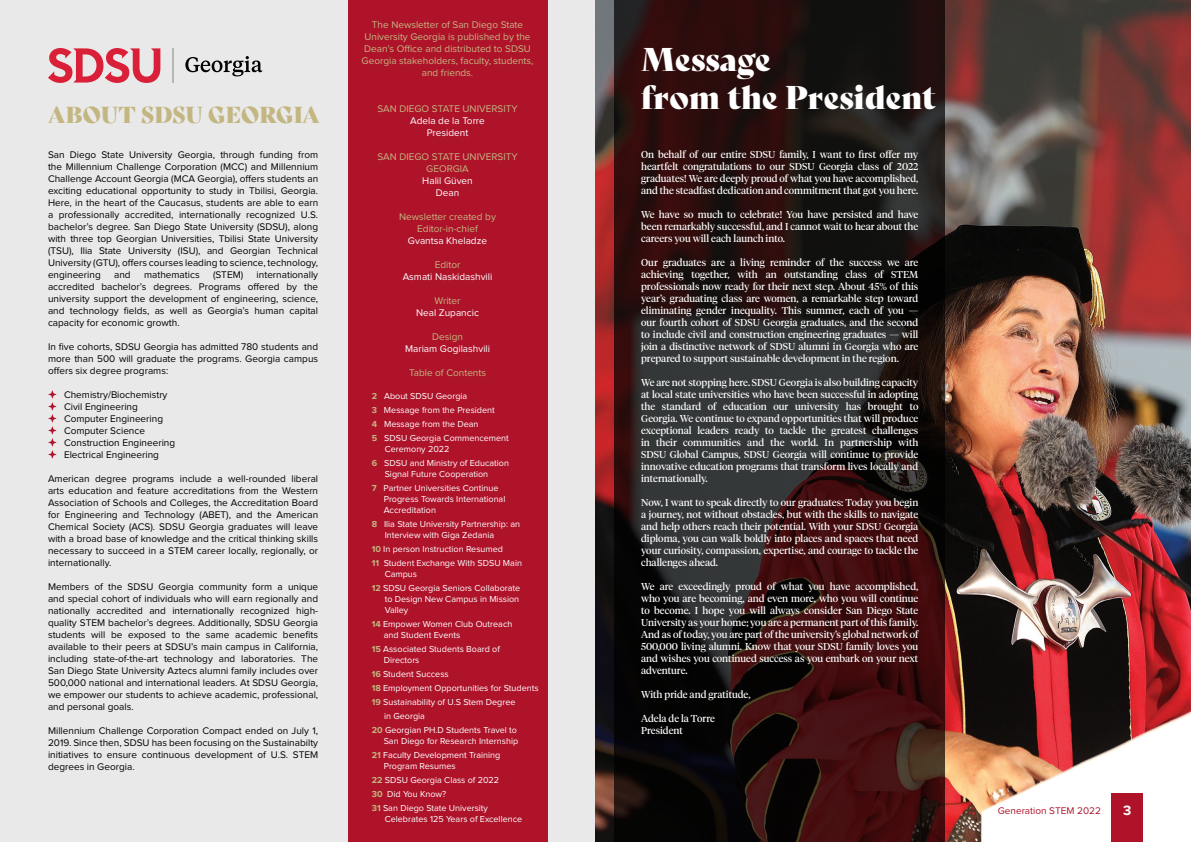
<style>
.page{position:relative;width:1191px;height:842px;background:#fff}
.page>*{position:absolute;margin:0;border:0;box-sizing:border-box;transform-origin:0 0}
.t1{font:32px/38.4px "Bely Display";color:#fff}
.t2{font:22.5px "Bely Display";color:#c4b681}
.t3{font:700 14px "Proxima Nova";color:#fff}
.t4{font:10px/12px "Proxima Nova";color:#000;text-align:justify}
.t5{font:10px/12px "Tiempos Headline";color:#fff;text-align:justify}
.t6{font:10px/12px "Proxima Nova";color:#c4b681;text-align:center}
.t7{font:10px/12px "Proxima Nova";color:#fff;text-align:center}
.t8{font:10px "Proxima Nova";color:#ae132a}
.t9{font:9px/14px "Proxima Nova";color:#fff}
.s1{font-weight:700;color:#c4b681}
</style>
<div class="page">
<div style="left:0;top:0;width:614px;height:842px;background:#e9e9ea"></div>
<div style="left:347px;top:0;width:200px;height:842px;background:#ae132a"></div>
<svg style="left:48px;top:48px;width:112px;height:35px"></svg>
<hr style="left:172px;top:48px;width:1px;height:35px;background:#b6b8b8">
<svg style="left:185px;top:56px;width:77px;height:20px"></svg>
<svg style="left:48px;top:390px;width:9px;height:69px"></svg>
<img style="left:595px;top:0;width:596px;height:842px">
<svg style="left:614px;top:0;width:330px;height:842px;background:#261615"></svg>
<div style="left:1111px;top:794px;width:32px;height:48px;background:#ae132a"></div>
<h2 class="t2" style="left:48px;top:97px;width:273px">ABOUT SDSU GEORGIA</h2>
<p class="t4" style="left:48px;top:149px;width:272px">San Diego State University Georgia, through funding from the Millennium Challenge Corporation (MCC) and Millennium Challenge Account Georgia (MCA Georgia), offers students an exciting educational opportunity to study in Tbilisi, Georgia.<br>Here, in the heart of the Caucasus, students are able to earn a professionally accredited, internationally recognized U.S. bachelor’s degree. San Diego State University (SDSU), along with three top Georgian Universities, Tbilisi State University (TSU), Ilia State University (ISU), and Georgian Technical University (GTU), offers courses leading to science, technology, engineering</p>
<p class="t4" style="left:114px;top:269px;width:18px">and</p>
<p class="t4" style="left:144px;top:269px;width:57px">mathematics</p>
<p class="t4" style="left:213px;top:269px;width:32px">(STEM)</p>
<p class="t4" style="left:48px;top:269px;width:272px;text-indent:209px">internationally accredited bachelor’s degrees. Programs offered by the university support the development of engineering, science, and technology fields, as well as Georgia’s human capital capacity for economic growth.</p>
<p class="t4" style="left:48px;top:341px;width:272px">In five cohorts, SDSU Georgia has admitted 780 students and more than 500 will graduate the programs. Georgia campus offers six degree programs:</p>
<p class="t4" style="left:64px;top:389px;width:113px;text-align:left">Chemistry/Biochemistry<br>Civil Engineering<br>Computer Engineering<br>Computer Science<br>Construction Engineering<br>Electrical Engineering</p>
<p class="t4" style="left:48px;top:473px;width:272px">American degree programs include a well-rounded liberal arts education and feature accreditations from the Western Association of Schools and Colleges, the Accreditation Board for Engineering and Technology (ABET), and the American Chemical Society (ACS). SDSU Georgia graduates will leave with a broad base of knowledge and the critical thinking skills necessary to succeed in a STEM career locally, regionally, or internationally.</p>
<p class="t4" style="left:48px;top:581px;width:272px">Members of the SDSU Georgia community form a unique and special cohort of individuals who will earn regionally and nationally accredited and internationally recognized high&shy;quality STEM bachelor’s degrees. Additionally, SDSU Georgia students will be exposed to the same academic benefits available to their peers at SDSU’s main campus in California, including state-of-the-art technology and laboratories. The San Diego State University Aztecs alumni family includes over 500,000 national and international leaders. At SDSU Georgia, we empower our students to achieve academic, professional, and personal goals.</p>
<p class="t4" style="left:48px;top:725px;width:272px">Millennium Challenge Corporation Compact ended on July 1, 2019. Since then, SDSU has been focusing on the Sustainabilty initiatives to ensure continuous development of U.S. STEM degrees in Georgia.</p>
<p class="t6" style="left:361px;top:19px;width:173px">The Newsletter of San Diego State University Georgia is published by the Dean’s Office and distributed to SDSU Georgia stakeholders, faculty, students, and friends.</p>
<p class="t6" style="left:377px;top:103px;width:142px">SAN DIEGO STATE UNIVERSITY</p>
<p class="t7" style="left:410px;top:115px;width:76px">Adela de la Torre<br>President</p>
<p class="t6" style="left:377px;top:151px;width:142px">SAN DIEGO STATE UNIVERSITY<br>GEORGIA</p>
<p class="t7" style="left:422px;top:175px;width:52px">Halil Güven<br>Dean</p>
<p class="t6" style="left:399px;top:211px;width:98px">Newsletter created by<br>Editor-in-chief</p>
<p class="t7" style="left:408px;top:235px;width:81px">Gvantsa Kheladze</p>
<p class="t6" style="left:435px;top:259px;width:27px">Editor</p>
<p class="t7" style="left:403px;top:271px;width:91px">Asmati Naskidashvili</p>
<p class="t6" style="left:434px;top:295px;width:27px">Writer</p>
<p class="t7" style="left:416px;top:307px;width:64px">Neal Zupancic</p>
<p class="t6" style="left:432px;top:331px;width:32px">Design</p>
<p class="t7" style="left:405px;top:343px;width:87px">Mariam Gogilashvili</p>
<p class="t6" style="left:409px;top:367px;width:79px">Table of Contents</p>
<p class="t9" style="left:372px;top:389px;width:139px"><span class="s1">2</span> About SDSU Georgia<br><span class="s1">3</span> Message from the President<br><span class="s1">4</span> Message from the Dean<br><span class="s1">5</span> SDSU Georgia Commencement</p>
<p class="t9" style="left:372px;top:442px;width:139px;text-indent:13px">Ceremony 2022<br><span class="s1">6</span> SDSU and Ministry of Education</p>
<p class="t9" style="left:372px;top:467px;width:128px;text-align:center">Signal Future Cooperation<br><span class="s1">7</span> Partner Universities Continue</p>
<p class="t9" style="left:384px;top:494px;width:123px;line-height:11px">Progress Towards International<br>Accreditation</p>
<p class="t9" style="left:385px;top:519px;width:137px;line-height:11px;text-indent:-13px"><span class="s1">8</span> Ilia State University Partnership: an<br>Interview with Giga Zedania</p>
<p class="t9" style="left:372px;top:542px;width:152px"><span class="s1">10</span> In person Instruction Resumed<br><span class="s1">11</span> Student Exchange With SDSU Main</p>
<p class="t9" style="left:372px;top:567px;width:150px;text-indent:13px">Campus<br><span class="s1">12</span> SDSU Georgia Seniors Collaborate</p>
<p class="t9" style="left:385px;top:594px;width:136px;line-height:11px">to Design New Campus in Mission<br>Valley</p>
<p class="t9" style="left:384px;top:619px;width:130px;line-height:11px;text-indent:-12px"><span class="s1">14</span> Empower Women Club Outreach and Student Events</p>
<p class="t9" style="left:384px;top:644px;width:118px;line-height:11px;text-indent:-12px"><span class="s1">15</span> Associated Students Board of<br>Directors</p>
<p class="t9" style="left:372px;top:667px;width:78px"><span class="s1">16</span> Student Success</p>
<p class="t9" style="left:372px;top:681px;width:168px"><span class="s1">18</span> Employment Opportunities for Students</p>
<p class="t9" style="left:372px;top:695px;width:145px"><span class="s1">19</span> Sustainability of U.S Stem Degree</p>
<p class="t9" style="left:384px;top:709px;width:42px">in Georgia</p>
<p class="t9" style="left:372px;top:723px;width:147px"><span class="s1">20</span> Georgian PH.D Students Travel to</p>
<p class="t9" style="left:372px;top:734px;width:148px;text-indent:12px">San Diego for Research Internship<br><span class="s1">21</span> Faculty Development Training</p>
<p class="t9" style="left:372px;top:759px;width:129px;text-indent:12px">Program Resumes<br><span class="s1">22</span> SDSU Georgia Class of 2022<br><span class="s1">30</span> Did You Know?<br><span class="s1">31</span> San Diego State University</p>
<p class="t9" style="left:385px;top:812px;width:139px">Celebrates 125 Years of Excellence</p>
<h1 class="t1" style="left:641px;top:38px;width:296px">Message<br>from the President</h1>
<p class="t5" style="left:641px;top:148px;width:279px">On behalf of our entire SDSU family, I want to first offer my heartfelt congratulations to our SDSU Georgia class of 2022 graduates! We are deeply proud of what you have accomplished, and the steadfast dedication and commitment that got you here.</p>
<p class="t5" style="left:641px;top:208px;width:279px">We have so much to celebrate! You have persisted and have been remarkably successful, and I cannot wait to hear about the careers you will each launch into.</p>
<p class="t5" style="left:641px;top:256px;width:279px">Our graduates are a living reminder of the success we are achieving together, with an outstanding class of STEM professionals now ready for their next step. About 45% of this year’s graduating class are women, a remarkable step toward eliminating gender inequality. This summer, each of you — our fourth cohort of SDSU Georgia graduates, and the second to include civil and construction engineering graduates — will join a distinctive network of SDSU alumni in Georgia who are prepared to support sustainable development in the region.</p>
<p class="t5" style="left:641px;top:376px;width:279px">We are not stopping here. SDSU Georgia is also building capacity at local state universities who have been successful in adopting the standard of education our university has brought to Georgia. We continue to expand opportunities that will produce exceptional leaders ready to tackle the greatest challenges in their communities and the world. In partnership with SDSU Global Campus, SDSU Georgia will continue to provide innovative education programs that transform lives locally and internationally.</p>
<p class="t5" style="left:641px;top:496px;width:279px">Now, I want to speak directly to our graduates: Today you begin a journey, not without obstacles, but with the skills to navigate and help others reach their potential. With your SDSU Georgia diploma, you can walk boldly into places and spaces that need your curiosity, compassion, expertise, and courage to tackle the challenges ahead.</p>
<p class="t5" style="left:641px;top:580px;width:279px">We are exceedingly proud of what you have accomplished, who you are becoming, and even more, who you will continue to become. I hope you will always consider San Diego State University as your home; you are a permanent part of this family.<br>And as of today, you are part of the university’s global network of 500,000 living alumni. Know that your SDSU family loves you and wishes you continued success as you embark on your next adventure.</p>
<p class="t5" style="left:641px;top:688px;width:111px">With pride and gratitude,</p>
<p class="t5" style="left:641px;top:712px;width:75px">Adela de la Torre<br>President</p>
<p class="t8" style="left:997px;top:806px;width:105px">Generation STEM 2022</p>
<h3 class="t3" style="left:1123px;top:800px;width:10px">3</h3>
</div>
